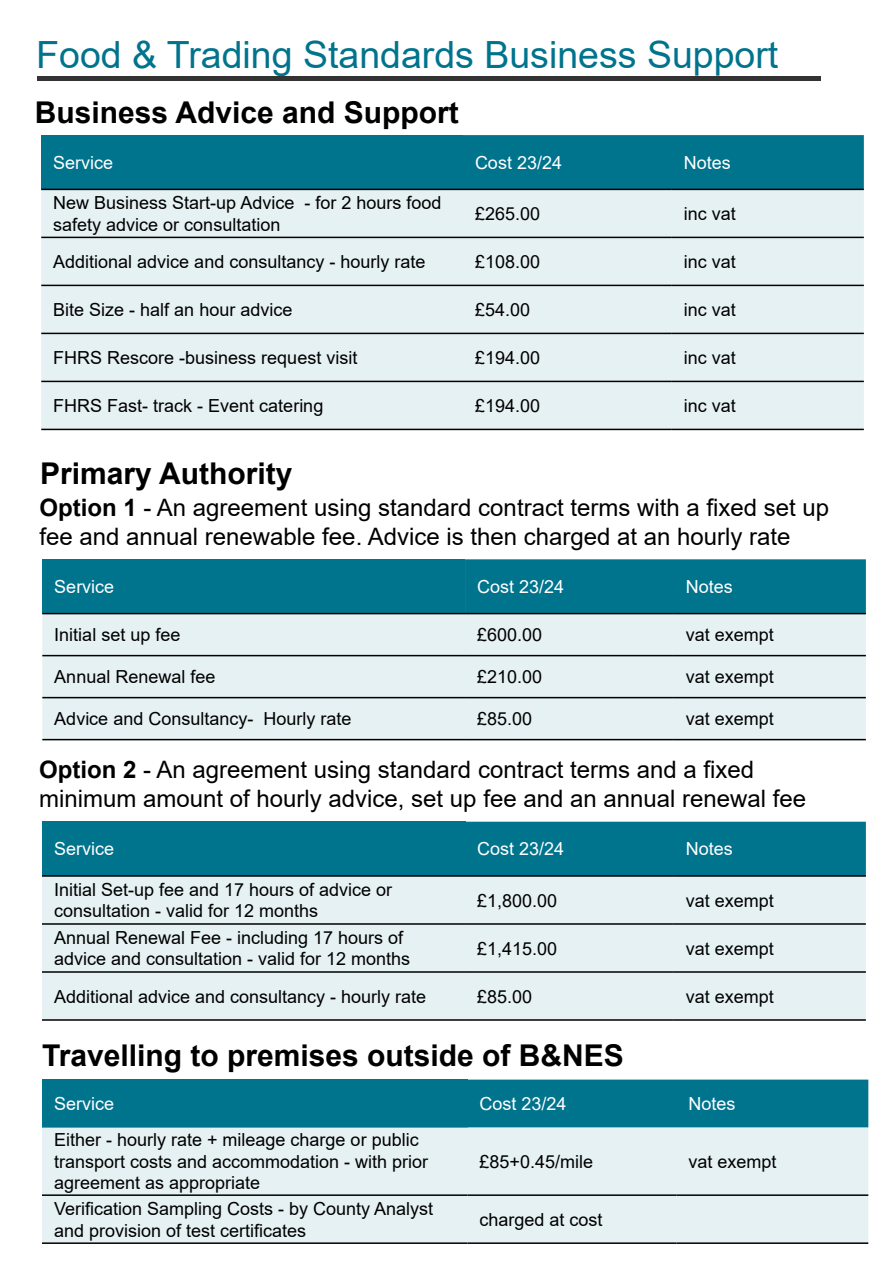
<style>
.page{position:relative;width:893px;height:1263px;background:#fff}
.page>*{position:absolute;margin:0;border:0;box-sizing:border-box;transform-origin:0 0}
.Heading_3{font:37.5px "Arial";color:#00738d}
.Heading_4{font:700 30px "Arial";color:#000}
.Heading_5{font:24px/28.8px "Arial";color:#000}
.t1{font:18px/21.6px "Arial";color:#000}
.t2{font:18px "Arial";color:#fff}
.s1{font-weight:700}
</style>
<div class="page">
<hr style="left:37px;top:76px;width:783px;height:4px;background:#333">
<div style="left:41px;top:135px;width:422px;height:54px;background:#00738d"></div>
<div style="left:463px;top:135px;width:401px;height:54px;background:#00738d"></div>
<div style="left:41px;top:190px;width:823px;height:239px;background:#e6f1f4"></div>
<hr style="left:41px;top:189px;width:422px;height:1px;background:#000">
<hr style="left:463px;top:189px;width:209px;height:1px;background:#000">
<hr style="left:672px;top:189px;width:192px;height:1px;background:#000">
<hr style="left:41px;top:237px;width:422px;height:1px;background:#000">
<hr style="left:463px;top:237px;width:209px;height:1px;background:#000">
<hr style="left:672px;top:237px;width:192px;height:1px;background:#000">
<hr style="left:41px;top:285px;width:422px;height:1px;background:#000">
<hr style="left:463px;top:285px;width:209px;height:1px;background:#000">
<hr style="left:672px;top:285px;width:192px;height:1px;background:#000">
<hr style="left:41px;top:333px;width:422px;height:1px;background:#000">
<hr style="left:463px;top:333px;width:209px;height:1px;background:#000">
<hr style="left:672px;top:333px;width:192px;height:1px;background:#000">
<hr style="left:41px;top:381px;width:422px;height:1px;background:#000">
<hr style="left:463px;top:381px;width:209px;height:1px;background:#000">
<hr style="left:672px;top:381px;width:192px;height:1px;background:#000">
<hr style="left:41px;top:429px;width:422px;height:1px;background:#000">
<hr style="left:463px;top:429px;width:209px;height:1px;background:#000">
<hr style="left:672px;top:429px;width:192px;height:1px;background:#000">
<div style="left:42px;top:559px;width:423px;height:55px;background:#00738d"></div>
<div style="left:465px;top:559px;width:401px;height:54px;background:#00738d"></div>
<div style="left:42px;top:614px;width:824px;height:125px;background:#e6f1f4"></div>
<hr style="left:42px;top:613px;width:423px;height:1px;background:#000">
<hr style="left:465px;top:613px;width:209px;height:1px;background:#000">
<hr style="left:674px;top:613px;width:192px;height:1px;background:#000">
<hr style="left:42px;top:655px;width:423px;height:1px;background:#000">
<hr style="left:465px;top:655px;width:209px;height:1px;background:#000">
<hr style="left:674px;top:655px;width:192px;height:1px;background:#000">
<hr style="left:42px;top:697px;width:423px;height:1px;background:#000">
<hr style="left:465px;top:697px;width:209px;height:1px;background:#000">
<hr style="left:674px;top:697px;width:192px;height:1px;background:#000">
<hr style="left:42px;top:739px;width:423px;height:1px;background:#000">
<hr style="left:465px;top:739px;width:209px;height:1px;background:#000">
<hr style="left:674px;top:739px;width:192px;height:1px;background:#000">
<div style="left:42px;top:822px;width:423px;height:54px;background:#00738d"></div>
<div style="left:465px;top:822px;width:401px;height:53px;background:#00738d"></div>
<div style="left:42px;top:877px;width:824px;height:142px;background:#e6f1f4"></div>
<hr style="left:42px;top:875px;width:423px;height:2px;background:#000">
<hr style="left:465px;top:875px;width:209px;height:2px;background:#000">
<hr style="left:674px;top:875px;width:192px;height:2px;background:#000">
<hr style="left:42px;top:923px;width:423px;height:2px;background:#000">
<hr style="left:465px;top:923px;width:209px;height:2px;background:#000">
<hr style="left:674px;top:923px;width:192px;height:2px;background:#000">
<hr style="left:42px;top:971px;width:423px;height:2px;background:#000">
<hr style="left:465px;top:971px;width:209px;height:2px;background:#000">
<hr style="left:674px;top:971px;width:192px;height:2px;background:#000">
<hr style="left:42px;top:1019px;width:423px;height:2px;background:#000">
<hr style="left:465px;top:1019px;width:209px;height:2px;background:#000">
<hr style="left:674px;top:1019px;width:192px;height:2px;background:#000">
<div style="left:42px;top:1079px;width:425px;height:48px;background:#00738d"></div>
<div style="left:467px;top:1079px;width:401px;height:48px;background:#00738d"></div>
<div style="left:42px;top:1127px;width:826px;height:115px;background:#e6f1f4"></div>
<hr style="left:42px;top:1194px;width:425px;height:2px;background:#000">
<hr style="left:467px;top:1194px;width:209px;height:2px;background:#000">
<hr style="left:676px;top:1194px;width:192px;height:2px;background:#000">
<hr style="left:42px;top:1242px;width:425px;height:2px;background:#000">
<hr style="left:467px;top:1242px;width:209px;height:2px;background:#000">
<hr style="left:676px;top:1242px;width:192px;height:2px;background:#000">
<h3 class="Heading_3" style="left:36px;top:29px;width:744px">Food &amp; Trading Standards Business Support</h3>
<h4 class="Heading_4" style="left:35px;top:91px;width:425px">Business Advice and Support</h4>
<p class="t2" style="left:53px;top:150px;width:62px">Service</p>
<p class="t2" style="left:475px;top:150px;width:89px">Cost 23/24</p>
<p class="t2" style="left:684px;top:150px;width:49px">Notes</p>
<p class="t1" style="left:53px;top:192px;width:390px">New Business Start-up Advice - for 2 hours food safety advice or consultation</p>
<p class="t1" style="left:475px;top:203px;width:67px">£265.00</p>
<p class="t1" style="left:684px;top:203px;width:54px">inc vat</p>
<p class="t1" style="left:53px;top:251px;width:374px">Additional advice and consultancy - hourly rate</p>
<p class="t1" style="left:475px;top:251px;width:67px">£108.00</p>
<p class="t1" style="left:684px;top:251px;width:54px">inc vat</p>
<p class="t1" style="left:53px;top:299px;width:241px">Bite Size - half an hour advice</p>
<p class="t1" style="left:475px;top:299px;width:57px">£54.00</p>
<p class="t1" style="left:684px;top:299px;width:54px">inc vat</p>
<p class="t1" style="left:53px;top:347px;width:306px">FHRS Rescore -business request visit</p>
<p class="t1" style="left:475px;top:347px;width:67px">£194.00</p>
<p class="t1" style="left:684px;top:347px;width:54px">inc vat</p>
<p class="t1" style="left:53px;top:395px;width:272px">FHRS Fast- track - Event catering</p>
<p class="t1" style="left:475px;top:395px;width:67px">£194.00</p>
<p class="t1" style="left:684px;top:395px;width:54px">inc vat</p>
<h4 class="Heading_4" style="left:40px;top:452px;width:254px">Primary Authority</h4>
<h5 class="Heading_5" style="left:39px;top:493px;width:791px"><span class="s1">Option 1</span> - An agreement using standard contract terms with a fixed set up fee and annual renewable fee. Advice is then charged at an hourly rate</h5>
<p class="t2" style="left:54px;top:574px;width:62px">Service</p>
<p class="t2" style="left:477px;top:574px;width:89px">Cost 23/24</p>
<p class="t2" style="left:686px;top:574px;width:49px">Notes</p>
<p class="t1" style="left:54px;top:624px;width:128px">Initial set up fee</p>
<p class="t1" style="left:477px;top:624px;width:67px">£600.00</p>
<p class="t1" style="left:686px;top:624px;width:90px">vat exempt</p>
<p class="t1" style="left:54px;top:666px;width:163px">Annual Renewal fee</p>
<p class="t1" style="left:477px;top:666px;width:67px">£210.00</p>
<p class="t1" style="left:686px;top:666px;width:90px">vat exempt</p>
<p class="t1" style="left:54px;top:708px;width:299px">Advice and Consultancy- Hourly rate</p>
<p class="t1" style="left:477px;top:708px;width:57px">£85.00</p>
<p class="t1" style="left:686px;top:708px;width:90px">vat exempt</p>
<h5 class="Heading_5" style="left:39px;top:755px;width:769px"><span class="s1">Option 2</span> - An agreement using standard contract terms and a fixed minimum amount of hourly advice, set up fee and an annual renewal fee</h5>
<p class="t2" style="left:54px;top:837px;width:62px">Service</p>
<p class="t2" style="left:477px;top:837px;width:89px">Cost 23/24</p>
<p class="t2" style="left:686px;top:837px;width:49px">Notes</p>
<p class="t1" style="left:54px;top:878px;width:340px">Initial Set-up fee and 17 hours of advice or consultation - valid for 12 months</p>
<p class="t1" style="left:477px;top:889px;width:82px">£1,800.00</p>
<p class="t1" style="left:686px;top:889px;width:90px">vat exempt</p>
<p class="t1" style="left:54px;top:926px;width:358px">Annual Renewal Fee - including 17 hours of advice and consultation - valid for 12 months</p>
<p class="t1" style="left:477px;top:937px;width:82px">£1,415.00</p>
<p class="t1" style="left:686px;top:937px;width:90px">vat exempt</p>
<p class="t1" style="left:54px;top:985px;width:374px">Additional advice and consultancy - hourly rate</p>
<p class="t1" style="left:477px;top:985px;width:57px">£85.00</p>
<p class="t1" style="left:686px;top:985px;width:90px">vat exempt</p>
<h4 class="Heading_4" style="left:42px;top:1034px;width:583px">Travelling to premises outside of B&amp;NES</h4>
<p class="t2" style="left:54px;top:1091px;width:62px">Service</p>
<p class="t2" style="left:479px;top:1091px;width:89px">Cost 23/24</p>
<p class="t2" style="left:688px;top:1091px;width:49px">Notes</p>
<p class="t1" style="left:54px;top:1129px;width:376px">Either - hourly rate + mileage charge or public transport costs and accommodation - with prior agreement as appropriate</p>
<p class="t1" style="left:479px;top:1150px;width:115px">£85+0.45/mile</p>
<p class="t1" style="left:688px;top:1150px;width:90px">vat exempt</p>
<p class="t1" style="left:54px;top:1198px;width:381px">Verification Sampling Costs - by County Analyst and provision of test certificates</p>
<p class="t1" style="left:479px;top:1208px;width:125px">charged at cost</p>
</div>
